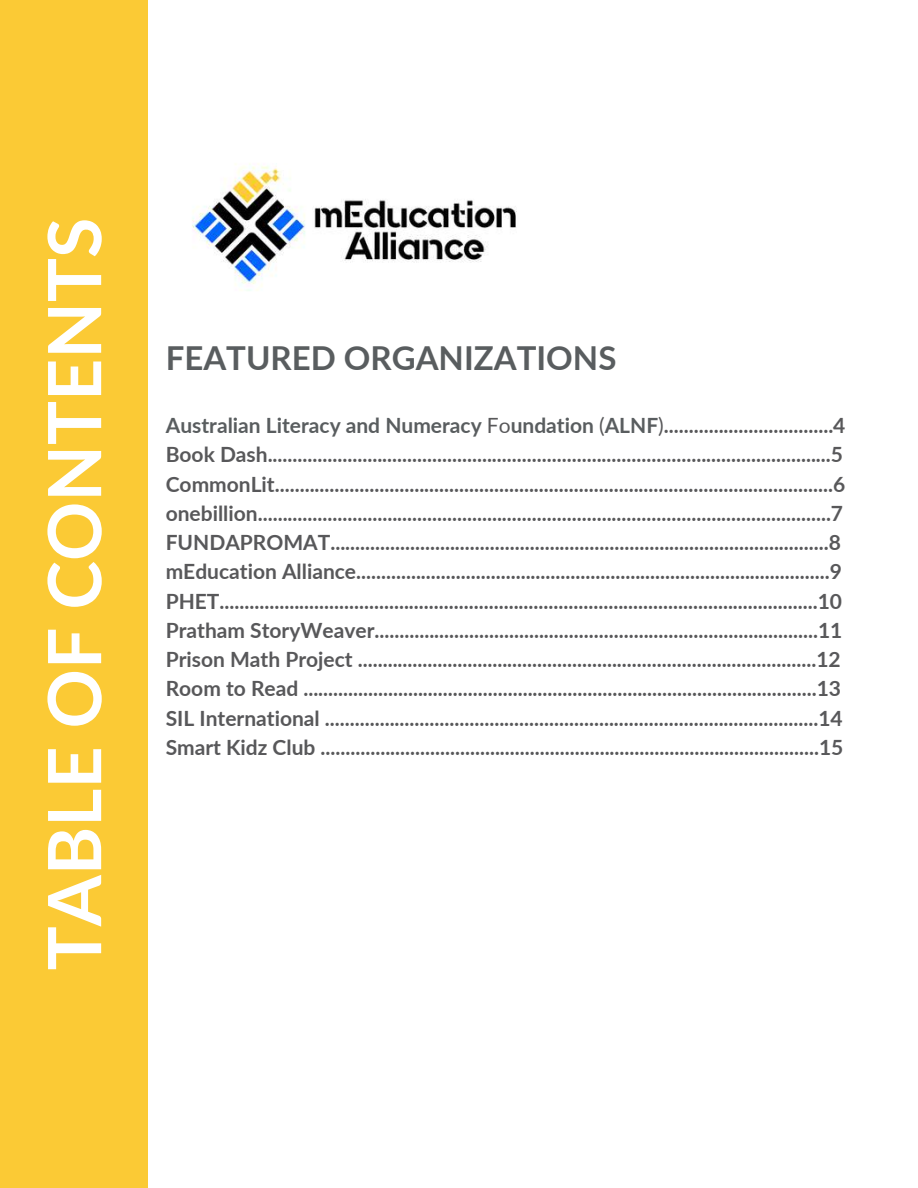
<style>
.page{position:relative;width:918px;height:1188px;background:#fff}
.page>*{position:absolute;margin:0;border:0;box-sizing:border-box;transform-origin:0 0}
.t1{font:700 73.5px "Lato";color:#fff}
.t2{font:700 33px "Lato";color:#595d5f}
.t3{font:700 21px/29.2px "Lato";color:#58585a}
.s1{color:#595d5f}
.s2{font-weight:400}
</style>
<div class="page">
<img style="left:192px;top:163px;width:325px;height:128px">
<div style="left:0;top:0;width:147px;height:1188px;background:#fbca35"></div>
<h1 class="t1" style="left:29px;top:970px;width:754px;rotate:-90deg">TABLE OF CONTENTS</h1>
<h2 class="t2" style="left:166px;top:338px;width:452px">FEATURED ORGANIZATIONS</h2>
<p class="t3" style="left:166px;top:410px;width:681px"><span class="s1">Australian Literacy and Numeracy</span> <span class="s2">Fo</span><span class="s1">undation</span> <span class="s2">(</span><span class="s1">ALNF</span><span class="s2">)</span>..................................4<br>Book Dash.................................................................................................................5<br>CommonLit................................................................................................................6 onebillion...................................................................................................................7<br>FUNDAPROMAT....................................................................................................8 mEducation Alliance...............................................................................................9<br>PHET........................................................................................................................10<br>Pratham StoryWeaver.........................................................................................11<br>Prison Math Project ............................................................................................12<br>Room to Read .......................................................................................................13<br>SIL International ...................................................................................................14<br>Smart Kidz Club ....................................................................................................15</p>
</div>
